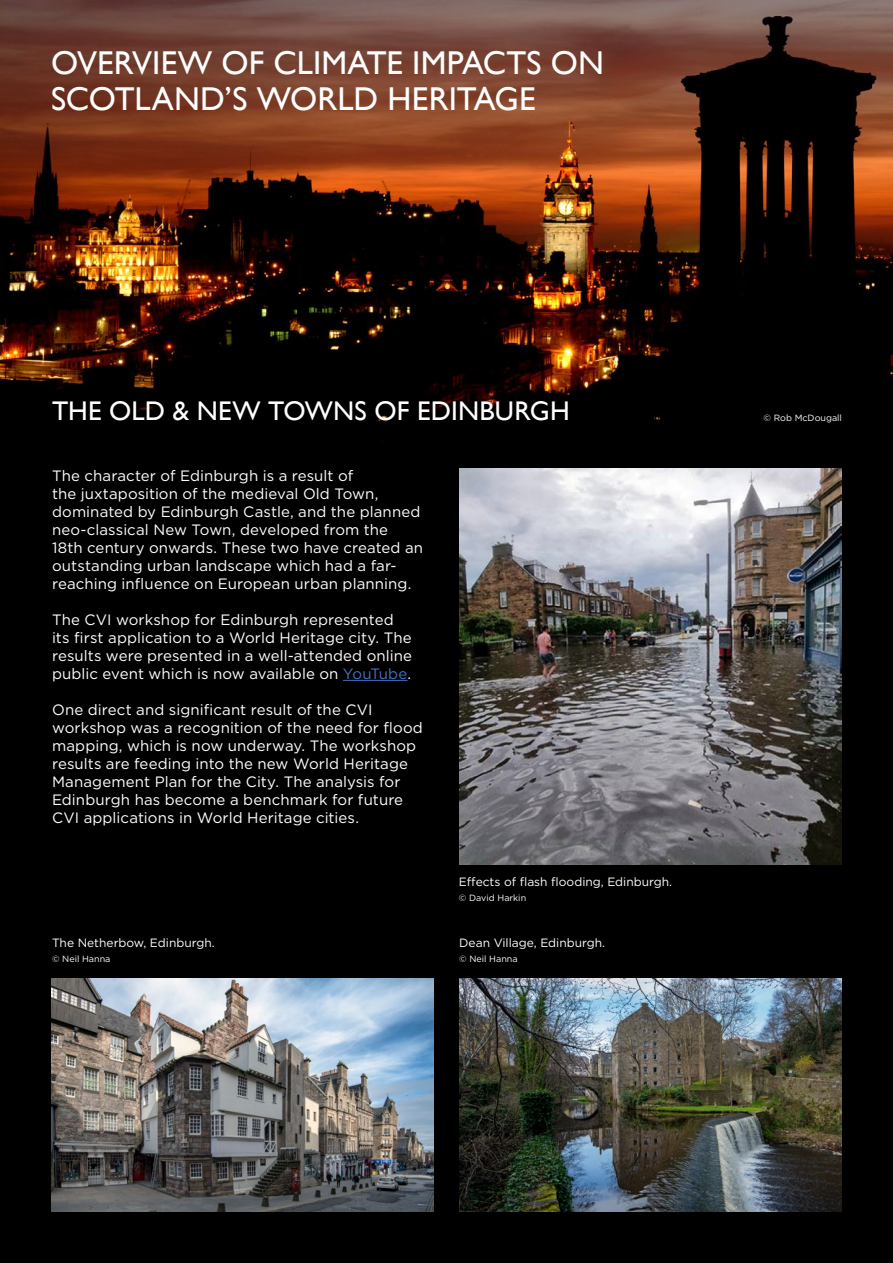
<style>
.page{position:relative;width:893px;height:1263px;background:#fff}
.page>*{position:absolute;margin:0;border:0;box-sizing:border-box;transform-origin:0 0}
.t1{font:33px/36px "Gill Sans";letter-spacing:.005em;color:#fff}
.t2{font:27px "Gill Sans";letter-spacing:.005em;color:#fff}
.t3{font:15px/18px "Gotham";letter-spacing:.005em;color:#fff}
.t4{font:12px "Gotham";color:#fff}
.t5{font:9px "Gotham";color:#fff}
.s1{color:#4371c5}
</style>
<div class="page">
<div style="left:0;top:421px;width:893px;height:842px;background:#000"></div>
<img style="left:459px;top:469px;width:383px;height:395px">
<img style="left:0;top:0;width:893px;height:441px">
<img style="left:51px;top:978px;width:383px;height:234px">
<hr style="left:343px;top:680px;width:64px;height:1px;background:#4371c5">
<img style="left:459px;top:978px;width:383px;height:234px">
<p class="t1" style="left:51px;top:44px;width:554px">OVERVIEW OF CLIMATE IMPACTS ON<br>SCOTLAND’S WORLD HERITAGE</p>
<p class="t2" style="left:52px;top:394px;width:519px">THE OLD &amp; NEW TOWNS OF EDINBURGH</p>
<p class="t3" style="left:52px;top:466px;width:372px">The character of Edinburgh is a result of<br>the juxtaposition of the medieval Old Town, dominated by Edinburgh Castle, and the planned neo-classical New Town, developed from the<br>18th century onwards. These two have created an outstanding urban landscape which had a far&shy;reaching influence on European urban planning.</p>
<p class="t3" style="left:52px;top:610px;width:362px">The CVI workshop for Edinburgh represented its first application to a World Heritage city. The results were presented in a well-attended online public event which is now available on <span class="s1">YouTube</span>.</p>
<p class="t3" style="left:52px;top:700px;width:372px">One direct and significant result of the CVI workshop was a recognition of the need for flood mapping, which is now underway. The workshop results are feeding into the new World Heritage Management Plan for the City. The analysis for Edinburgh has become a benchmark for future CVI applications in World Heritage cities.</p>
<p class="t4" style="left:52px;top:935px;width:164px">The Netherbow, Edinburgh.</p>
<p class="t5" style="left:52px;top:953px;width:60px">© Neil Hanna</p>
<p class="t4" style="left:459px;top:874px;width:215px">Effects of flash flooding, Edinburgh.</p>
<p class="t5" style="left:459px;top:892px;width:69px">© David Harkin</p>
<p class="t4" style="left:459px;top:935px;width:147px">Dean Village, Edinburgh.</p>
<p class="t5" style="left:459px;top:953px;width:60px">© Neil Hanna</p>
<p class="t5" style="left:764px;top:412px;width:80px">© Rob McDougall</p>
</div>
